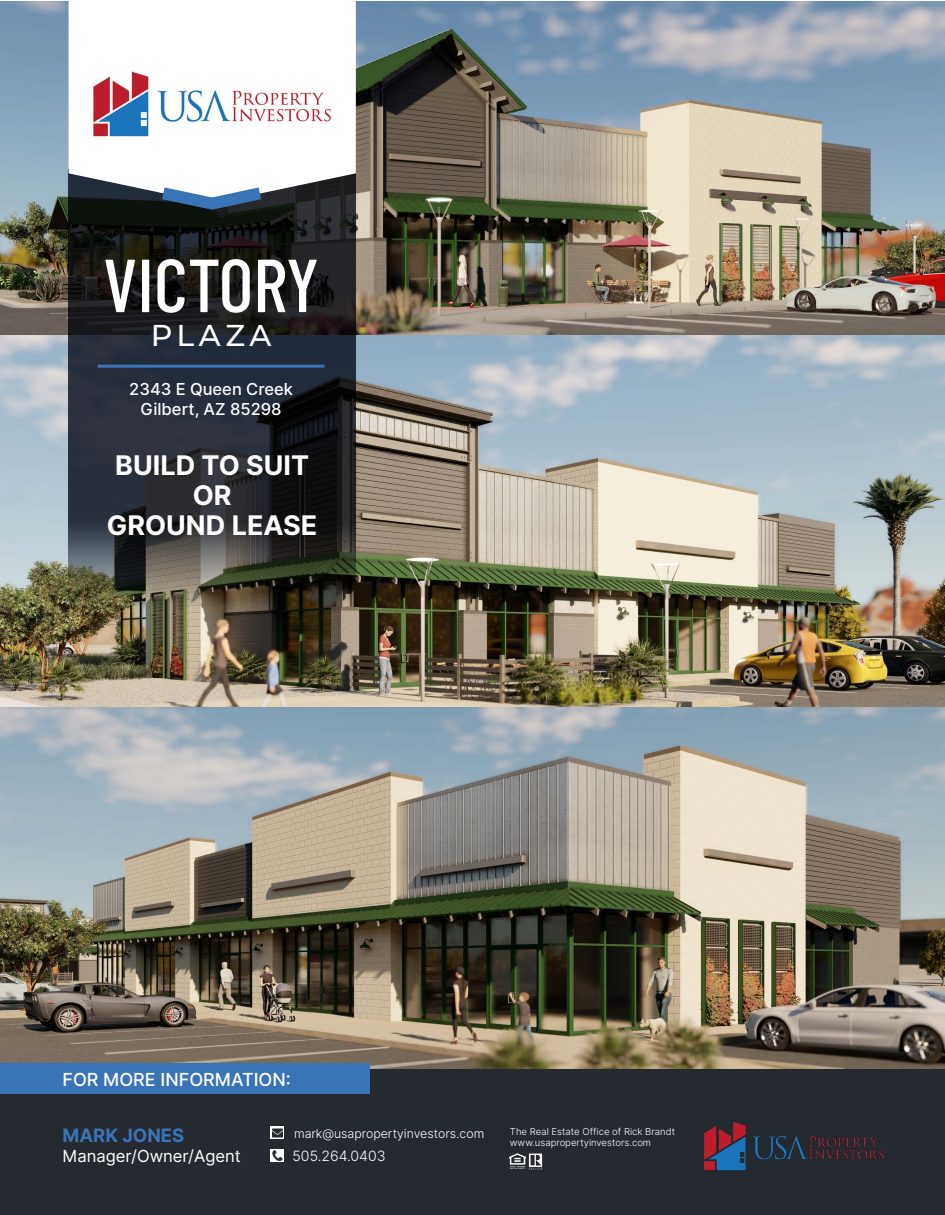
<style>
.page{position:relative;width:945px;height:1215px;background:#fff}
.page>*{position:absolute;margin:0;border:0;box-sizing:border-box;transform-origin:0 0}
.t1{font:500 75px "Barlow Condensed";color:#fff}
.t2{font:500 30px "Montserrat";letter-spacing:.15em;color:#fff}
.t3{font:700 27px/30px "Inter";color:#fff;text-align:center}
.t4{font:700 18.45px "Inter";color:#3974b6}
.t5{font:500 18px "Inter";color:#fff}
.t6{font:16.65px "Inter";color:#fff}
.t7{font:500 16.5px/19.8px "Inter";color:#fff;text-align:center}
.t8{font:300 14.1px "Inter";color:#fff}
.t9{font:300 12.45px "Inter";color:#fff}
.t10{font:300 9.6px/11.6px "Inter";color:#fff}
</style>
<div class="page">
<img style="left:0;top:1px;width:945px;height:1068px">
<img style="left:69px;top:204px;width:287px;height:503px">
<svg style="left:69px;top:1px;width:287px;height:203px"></svg>
<svg style="left:149px;top:179px;width:125px;height:37px"></svg>
<hr style="left:98px;top:365px;width:227px;height:3px;background:#3974b6">
<div style="left:1px;top:1070px;width:943px;height:144px;background:#252930"></div>
<div style="left:0;top:1069px;width:945px;height:146px;border:2px solid #252930"></div>
<div style="left:0;top:1063px;width:370px;height:31px;background:#3974b6"></div>
<img style="left:88px;top:68px;width:246px;height:74px">
<img style="left:704px;top:1121px;width:180px;height:50px">
<img style="left:528px;top:1153px;width:15px;height:16px">
<img style="left:510px;top:1153px;width:15px;height:16px">
<div style="left:271px;top:1127px;width:13px;height:12px;background:#fff"></div>
<svg style="left:272px;top:1128px;width:11px;height:10px"></svg>
<svg style="left:271px;top:1149px;width:13px;height:13px"></svg>
<svg style="left:272px;top:1151px;width:10px;height:10px"></svg>
<h1 class="t1" style="left:103px;top:232px;width:218px">VICTORY</h1>
<h2 class="t2" style="left:151px;top:314px;width:122px">PLAZA</h2>
<h3 class="t7" style="left:129px;top:378px;width:165px">2343 E Queen Creek<br>Gilbert, AZ 85298</h3>
<h3 class="t3" style="left:107px;top:449px;width:212px">BUILD TO SUIT<br>OR<br>GROUND LEASE</h3>
<h3 class="t5" style="left:63px;top:1067px;width:230px">FOR MORE INFORMATION:</h3>
<h3 class="t4" style="left:63px;top:1122px;width:123px">MARK JONES</h3>
<h3 class="t6" style="left:63px;top:1144px;width:180px">Manager/Owner/Agent</h3>
<p class="t9" style="left:294px;top:1124px;width:192px">mark@usapropertyinvestors.com</p>
<h3 class="t8" style="left:293px;top:1146px;width:95px">505.264.0403</h3>
<p class="t10" style="left:510px;top:1125px;width:167px">The Real Estate Office of Rick Brandt www.usapropertyinvestors.com</p>
</div>
